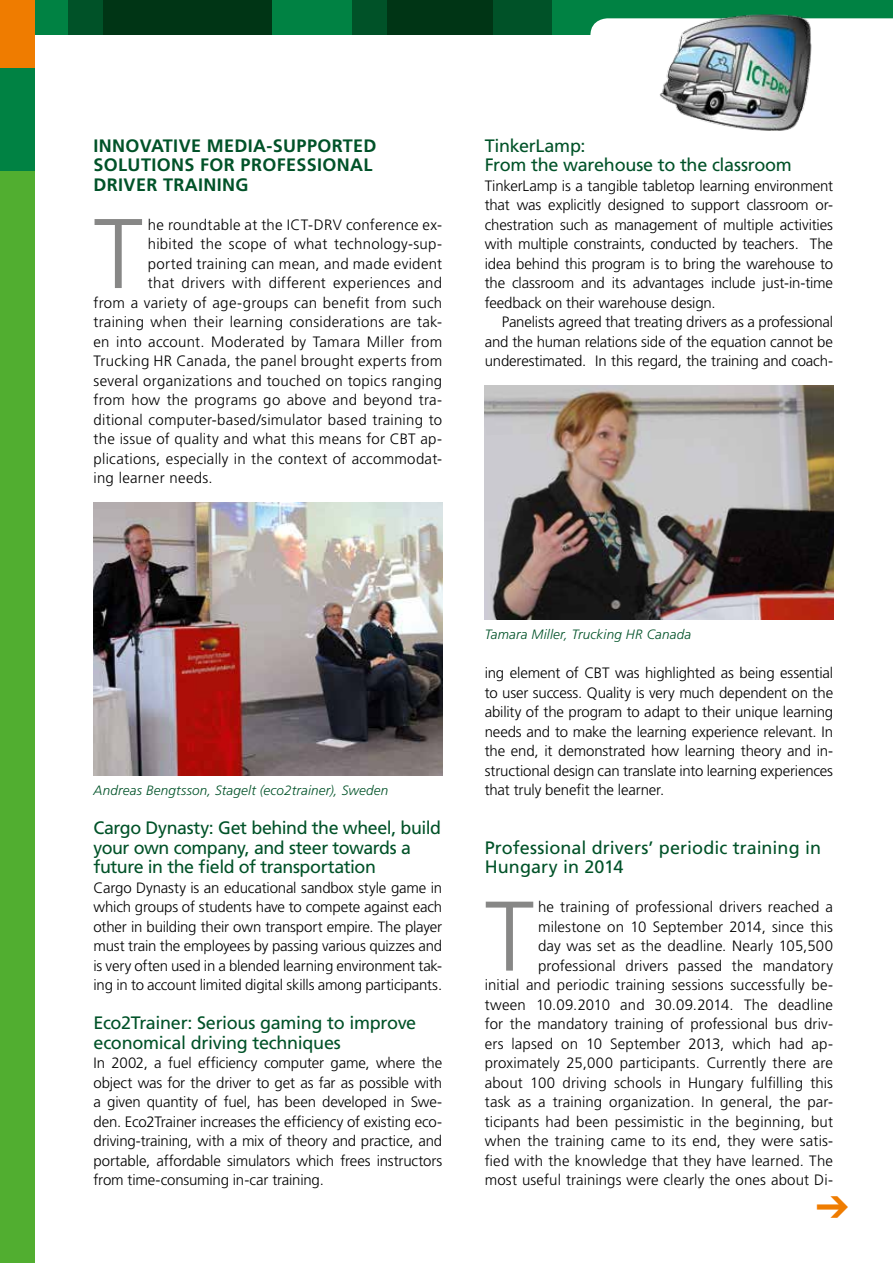
<style>
.page{position:relative;width:893px;height:1263px;background:#fff}
.page>*{position:absolute;margin:0;border:0;box-sizing:border-box;transform-origin:0 0}
.t1{font:300 98.85px "Frutiger LT Std";color:#878786}
.t2{font:18px/19.5px "Frutiger LT Std";letter-spacing:-.02em;color:#005228}
.t3{font:700 18px/19.5px "Frutiger LT Std";letter-spacing:.02em;color:#005228}
.t4{font:18px/19.5px "Frutiger LT Std";color:#005228}
.t5{font:300 15px/19.5px "Frutiger LT Std";letter-spacing:.01em;color:#000;text-align:justify}
.t6{font:italic 300 13.5px "Frutiger LT Std";letter-spacing:.015em;color:#005228}
</style>
<div class="page">
<div style="left:0;top:0;width:893px;height:34px;background:#003515"></div>
<div style="left:493px;top:0;width:340px;height:34px;background:#005228"></div>
<div style="left:553px;top:0;width:340px;height:34px;background:#008243"></div>
<div style="left:34px;top:0;width:34px;height:34px;background:#008243"></div>
<div style="left:68px;top:0;width:34px;height:34px;background:#005228"></div>
<div style="left:272px;top:0;width:102px;height:34px;background:#008243"></div>
<div style="left:352px;top:0;width:34px;height:34px;background:#005228"></div>
<div style="left:0;top:0;width:34px;height:1263px;background:#51ae30"></div>
<div style="left:0;top:0;width:34px;height:68px;background:#ef7c00"></div>
<div style="left:0;top:68px;width:34px;height:102px;background:#008243"></div>
<svg style="left:590px;top:18px;width:303px;height:17px;background:#f3f9f6"></svg>
<img style="left:658px;top:14px;width:156px;height:117px">
<img style="left:485px;top:385px;width:348px;height:235px">
<img style="left:94px;top:502px;width:348px;height:274px">
<p class="t3" style="left:94px;top:136px;width:284px">INNOVATIVE MEDIA-SUPPORTED<br>SOLUTIONS FOR PROFESSIONAL<br>DRIVER TRAINING</p>
<h1 class="t1" style="left:94px;top:198px;width:51px">T</h1>
<p class="t5" style="left:148px;top:215px;width:296px">he roundtable at the ICT-DRV conference ex-</p>
<p class="t5" style="left:148px;top:234px;width:296px">hibited the scope of what technology-sup-</p>
<p class="t5" style="left:148px;top:254px;width:296px">ported training can mean, and made evident</p>
<p class="t5" style="left:148px;top:273px;width:296px">that drivers with different experiences and</p>
<p class="t5" style="left:94px;top:293px;width:350px">from a variety of age-groups can benefit from such</p>
<p class="t5" style="left:94px;top:312px;width:350px">training when their learning considerations are tak-</p>
<p class="t5" style="left:94px;top:332px;width:350px">en into account. Moderated by Tamara Miller from</p>
<p class="t5" style="left:94px;top:351px;width:350px">Trucking HR Canada, the panel brought experts from</p>
<p class="t5" style="left:94px;top:371px;width:350px">several organizations and touched on topics ranging</p>
<p class="t5" style="left:94px;top:390px;width:350px">from how the programs go above and beyond tra-</p>
<p class="t5" style="left:94px;top:410px;width:350px">ditional computer-based/simulator based training to</p>
<p class="t5" style="left:94px;top:429px;width:350px">the issue of quality and what this means for CBT ap-</p>
<p class="t5" style="left:94px;top:449px;width:350px">plications, especially in the context of accommodat-</p>
<p class="t5" style="left:94px;top:468px;width:121px">ing learner needs.</p>
<p class="t2" style="left:485px;top:136px;width:309px">TinkerLamp:<br>From the warehouse to the classroom</p>
<p class="t5" style="left:485px;top:176px;width:350px">TinkerLamp is a tangible tabletop learning environment that was explicitly designed to support classroom or&shy;chestration such as management of multiple activities with multiple constraints, conducted by teachers. The idea behind this program is to bring the warehouse to the classroom and its advantages include just-in-time feedback on their warehouse design.</p>
<p class="t5" style="left:485px;top:312px;width:350px;text-indent:17px">Panelists agreed that treating drivers as a professional and the human relations side of the equation cannot be underestimated. In this regard, the training and coach-</p>
<p class="t6" style="left:94px;top:783px;width:296px">Andreas Bengtsson, Stagelt (eco2trainer), Sweden</p>
<p class="t2" style="left:94px;top:818px;width:349px">Cargo Dynasty: Get behind the wheel, build your own company, and steer towards a future in the field of transportation</p>
<p class="t5" style="left:94px;top:878px;width:350px">Cargo Dynasty is an educational sandbox style game in which groups of students have to compete against each other in building their own transport empire. The player must train the employees by passing various quizzes and is very often used in a blended learning environment tak&shy;ing in to account limited digital skills among participants.</p>
<p class="t2" style="left:94px;top:1013px;width:324px">Eco2Trainer: Serious gaming to improve economical driving techniques</p>
<p class="t5" style="left:94px;top:1053px;width:350px">In 2002, a fuel efficiency computer game, where the object was for the driver to get as far as possible with a given quantity of fuel, has been developed in Swe&shy;den. Eco2Trainer increases the efficiency of existing eco&shy;driving-training, with a mix of theory and practice, and portable, affordable simulators which frees instructors from time-consuming in-car training.</p>
<p class="t6" style="left:485px;top:627px;width:208px">Tamara Miller, Trucking HR Canada</p>
<p class="t5" style="left:485px;top:663px;width:350px">ing element of CBT was highlighted as being essential to user success. Quality is very much dependent on the ability of the program to adapt to their unique learning needs and to make the learning experience relevant. In the end, it demonstrated how learning theory and in&shy;structional design can translate into learning experiences that truly benefit the learner.</p>
<p class="t4" style="left:485px;top:838px;width:338px">Professional drivers’ periodic training in<br>Hungary in 2014</p>
<h1 class="t1" style="left:485px;top:880px;width:51px">T</h1>
<p class="t5" style="left:485px;top:897px;width:350px;text-align:right">he training of professional drivers reached a milestone on 10 September 2014, since this<br>day was set as the deadline. Nearly 105,500 professional drivers passed the mandatory<br>initial and periodic training sessions successfully be&shy;tween 10.09.2010 and 30.09.2014. The deadline for the mandatory training of professional bus driv&shy;ers lapsed on 10 September 2013, which had ap&shy;proximately 25,000 participants. Currently there are about 100 driving schools in Hungary fulfilling this task as a training organization. In general, the par&shy;ticipants had been pessimistic in the beginning, but when the training came to its end, they were satis&shy;fied with the knowledge that they have learned. The most useful trainings were clearly the ones about Di-</p>
</div>
